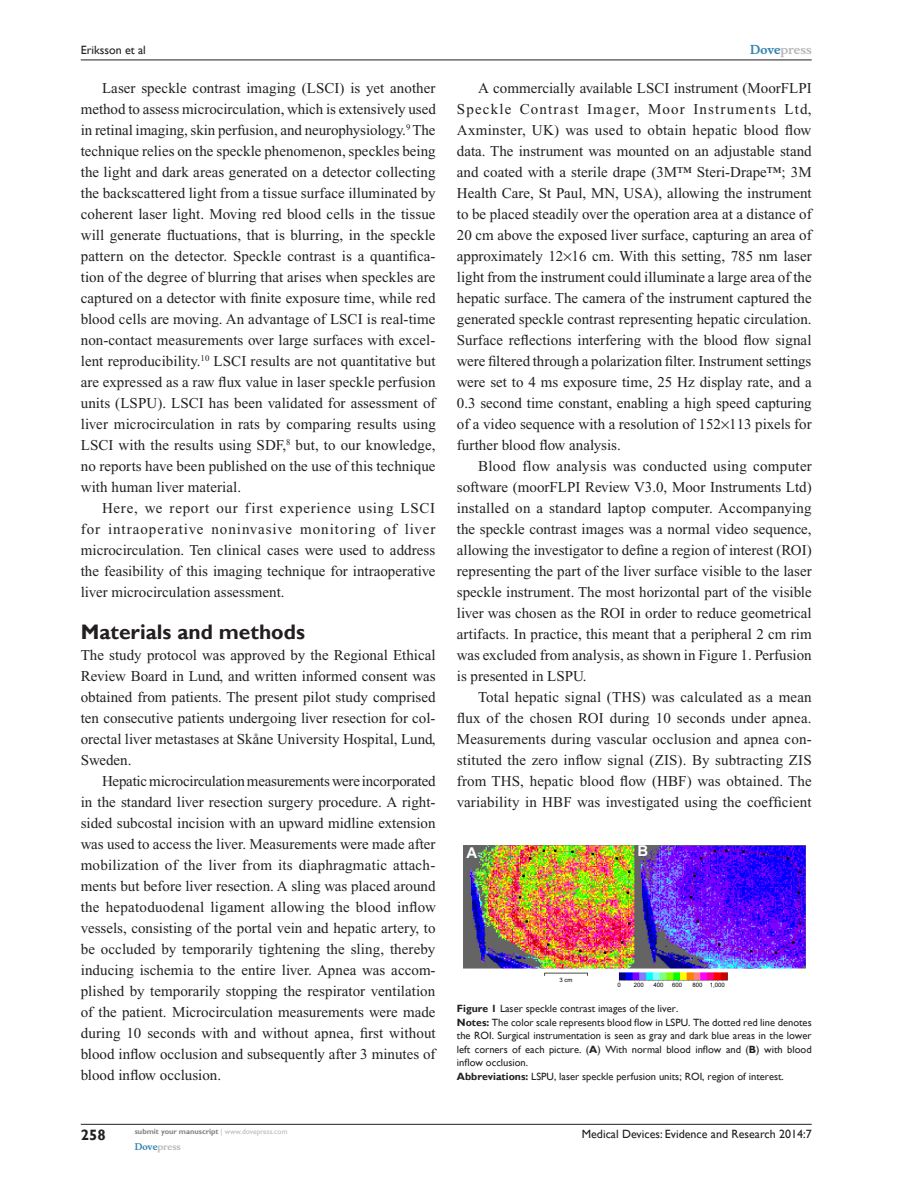
<style>
.page{position:relative;width:918px;height:1188px;background:#fff}
.page>*{position:absolute;margin:0;border:0;box-sizing:border-box;transform-origin:0 0}
.t1{font:700 21px "Gill Sans";color:#231f20}
.Tx{font:15px/21px "Times New Roman";color:#231f20;text-align:justify}
.TxF{font:15px/21px "Times New Roman";color:#231f20;text-align:justify}
.RunFolio-V{font:700 15px "Gill Sans";color:#231f20}
.t2{font:700 15px "Arial";color:#fff}
.RunF-V{font:12px "Gill Sans";color:#231f20}
.RunH-V{font:12px "Gill Sans";color:#231f20}
.RunH-Brand-V{font:700 12px "Musee";color:#b8b9bc}
.FC{font:10.5px/13.5px "Gill Sans";color:#231f20;text-align:justify}
.RunF-Brand-V{font:700 9px "Musee";color:#b8b9bc}
.RunF-SubmityourMS-V{font:700 7.5px "Gill Sans";color:#808285}
.t3{font:6px "Arial";color:#000}
.s1{color:#3485ae}
.s2{font-weight:700}
.s3{font-weight:400;color:#b8b9bc}
</style>
<div class="page">
<hr style="left:81px;top:1124px;width:731px;height:1px;background:#231f20">
<hr style="left:81px;top:60px;width:731px;height:1px;background:#231f20">
<img style="left:463px;top:845px;width:342px;height:136px">
<p class="RunH-V" style="left:81px;top:43px;width:67px">Eriksson et al</p>
<p class="Tx" style="left:81px;top:77px;width:357px;text-indent:21px">Laser speckle contrast imaging (LSCI) is yet another method to assess microcirculation, which is extensively used in retinal imaging, skin perfusion, and neurophysiology.<sup>9</sup> The technique relies on the speckle phenomenon, speckles being the light and dark areas generated on a detector collecting the backscattered light from a tissue surface illuminated by coherent laser light. Moving red blood cells in the tissue will generate fluctuations, that is blurring, in the speckle pattern on the detector. Speckle contrast is a quantifica&shy;tion of the degree of blurring that arises when speckles are captured on a detector with finite exposure time, while red blood cells are moving. An advantage of LSCI is real-time non-contact measurements over large surfaces with excel&shy;lent reproducibility.<sup>10</sup> LSCI results are not quantitative but are expressed as a raw flux value in laser speckle perfusion units (LSPU). LSCI has been validated for assessment of liver microcirculation in rats by comparing results using LSCI with the results using SDF,<sup>8</sup> but, to our knowledge, no reports have been published on the use of this technique with human liver material.</p>
<p class="Tx" style="left:81px;top:497px;width:356px;text-indent:21px">Here, we report our first experience using LSCI for intraoperative noninvasive monitoring of liver microcirculation. Ten clinical cases were used to address the feasibility of this imaging technique for intraoperative liver microcirculation assessment.</p>
<h1 class="t1" style="left:81px;top:619px;width:226px">Materials and methods</h1>
<p class="TxF" style="left:81px;top:644px;width:356px">The study protocol was approved by the Regional Ethical Review Board in Lund, and written informed consent was obtained from patients. The present pilot study comprised ten consecutive patients undergoing liver resection for col&shy;orectal liver metastases at Skåne University Hospital, Lund, Sweden.</p>
<p class="Tx" style="left:81px;top:770px;width:357px;text-indent:21px">Hepatic microcirculation measurements were incorporated in the standard liver resection surgery procedure. A right&shy;sided subcostal incision with an upward midline extension was used to access the liver. Measurements were made after mobilization of the liver from its diaphragmatic attach&shy;ments but before liver resection. A sling was placed around the hepatoduodenal ligament allowing the blood inflow vessels, consisting of the portal vein and hepatic artery, to be occluded by temporarily tightening the sling, thereby inducing ischemia to the entire liver. Apnea was accom&shy;plished by temporarily stopping the respirator ventilation of the patient. Microcirculation measurements were made during 10 seconds with and without apnea, first without blood inflow occlusion and subsequently after 3 minutes of blood inflow occlusion.</p>
<p class="RunH-Brand-V" style="left:750px;top:43px;width:63px"><span class="s1">Dove</span>press</p>
<p class="Tx" style="left:457px;top:77px;width:356px;text-indent:21px">A commercially available LSCI instrument (MoorFLPI Speckle Contrast Imager, Moor Instruments Ltd, Axminster, UK) was used to obtain hepatic blood flow data. The instrument was mounted on an adjustable stand and coated with a sterile drape (3M™ Steri-Drape™; 3M Health Care, St Paul, MN, USA), allowing the instrument to be placed steadily over the operation area at a distance of 20 cm above the exposed liver surface, capturing an area of approximately 12 16 cm. With this setting, 785 nm laser light from the instrument could illuminate a large area of the hepatic surface. The camera of the instrument captured the generated speckle contrast representing hepatic circulation.<br>Surface reflections interfering with the blood flow signal were filtered through a polarization filter. Instrument settings were set to 4 ms exposure time, 25 Hz display rate, and a 0.3 second time constant, enabling a high speed capturing of a video sequence with a resolution of 152 113 pixels for further blood flow analysis.</p>
<p class="Tx" style="left:457px;top:455px;width:357px;text-indent:21px">Blood flow analysis was conducted using computer software (moorFLPI Review V3.0, Moor Instruments Ltd) installed on a standard laptop computer. Accompanying the speckle contrast images was a normal video sequence, allowing the investigator to define a region of interest (ROI) representing the part of the liver surface visible to the laser speckle instrument. The most horizontal part of the visible liver was chosen as the ROI in order to reduce geometrical artifacts. In practice, this meant that a peripheral 2 cm rim was excluded from analysis, as shown in Figure 1. Perfusion is presented in LSPU.</p>
<p class="Tx" style="left:457px;top:686px;width:356px;text-indent:21px">Total hepatic signal (THS) was calculated as a mean flux of the chosen ROI during 10 seconds under apnea.<br>Measurements during vascular occlusion and apnea con&shy;stituted the zero inflow signal (ZIS). By subtracting ZIS from THS, hepatic blood flow (HBF) was obtained. The variability in HBF was investigated using the coefficient</p>
<p class="t2" style="left:466px;top:844px;width:12px">A</p>
<p class="t2" style="left:638px;top:842px;width:12px">B</p>
<p class="t3" style="left:559px;top:977px;width:15px">3 cm</p>
<p class="t3" style="left:617px;top:981px;width:5px">0</p>
<p class="t3" style="left:634px;top:981px;width:12px">200</p>
<p class="t3" style="left:654px;top:981px;width:12px">400</p>
<p class="t3" style="left:672px;top:981px;width:12px">600</p>
<p class="t3" style="left:693px;top:981px;width:34px">800 1,000</p>
<p class="FC" style="left:457px;top:1002px;width:223px"><span class="s2">Figure 1</span> Laser speckle contrast images of the liver.</p>
<p class="FC" style="left:457px;top:1015px;width:356px"><span class="s2">Notes:</span> The color scale represents blood flow in LSPU. The dotted red line denotes the ROI. Surgical instrumentation is seen as gray and dark blue areas in the lower left corners of each picture. (<span class="s2">A</span>) With normal blood inflow and (<span class="s2">B</span>) with blood inflow occlusion.</p>
<p class="FC" style="left:457px;top:1069px;width:329px"><span class="s2">Abbreviations:</span> LSPU, laser speckle perfusion units; ROI, region of interest.</p>
<p class="RunFolio-V" style="left:81px;top:1126px;width:26px">258</p>
<p class="RunF-SubmityourMS-V" style="left:135px;top:1127px;width:154px">submit your manuscript <span class="s3">| www.dovepress.com</span></p>
<p class="RunF-Brand-V" style="left:135px;top:1141px;width:48px"><span class="s1">Dove</span>press</p>
<p class="RunF-V" style="left:582px;top:1127px;width:231px">Medical Devices: Evidence and Research 2014:7</p>
</div>
